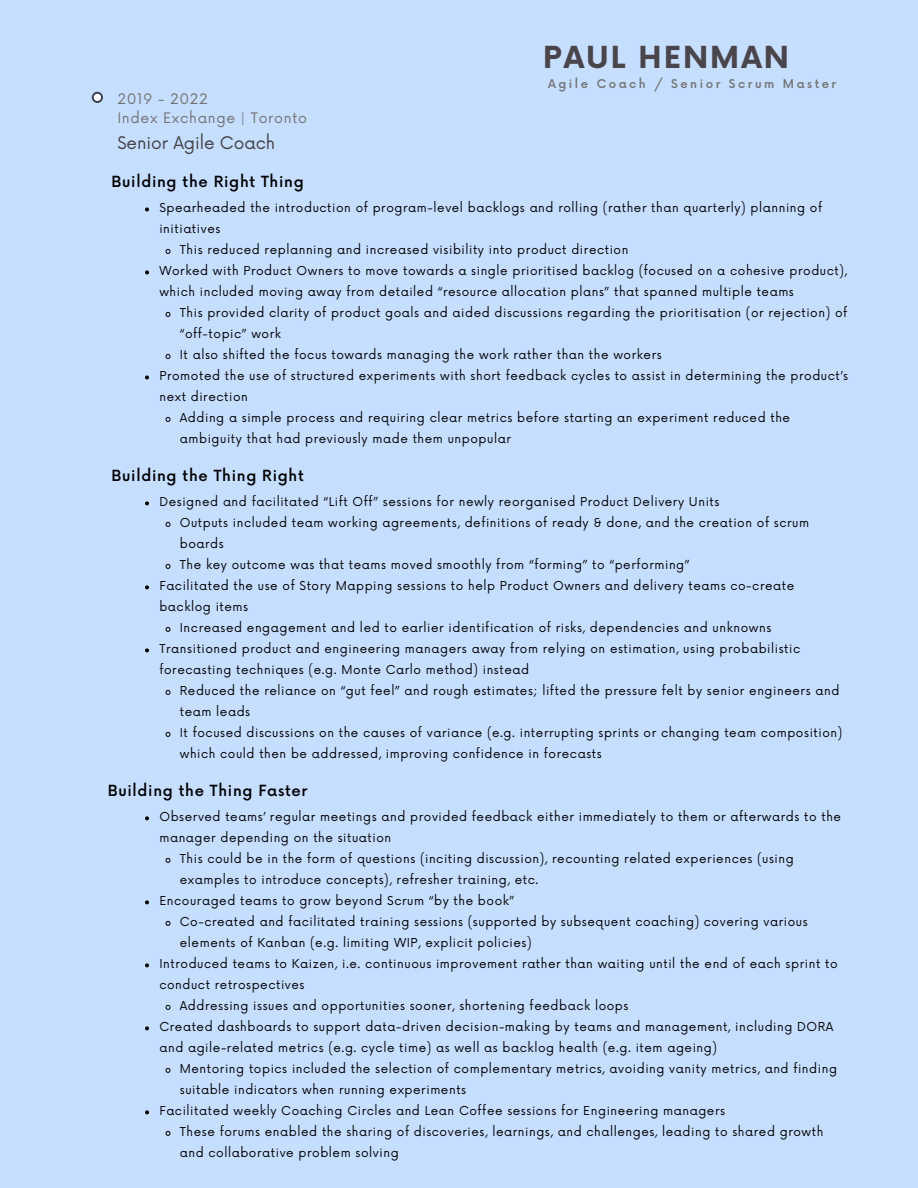
<style>
.page{position:relative;width:918px;height:1188px;background:#c6deff}
.page>*{position:absolute;margin:0;border:0;box-sizing:border-box;transform-origin:0 0}
.t1{font:700 29.55px "Now";letter-spacing:.07em;color:#4a454b}
.t2{font:16.95px "Now";letter-spacing:-.005em;color:#414042}
.t3{font:500 15px "Now";letter-spacing:.045em;color:#000}
.t4{font:14.1px "Now";letter-spacing:.045em;color:#737373}
.t5{font:12px/21px "Now";letter-spacing:.05em;color:#000}
.t6{font:500 11.85px "Now";letter-spacing:.215em;color:#737373}
</style>
<div class="page">
<svg style="left:92px;top:92px;width:11px;height:11px"></svg>
<div style="left:94px;top:94px;width:7px;height:7px;background:#fff;border-radius:50%"></div>
<svg style="left:145px;top:207px;width:4px;height:4px"></svg>
<svg style="left:165px;top:249px;width:6px;height:5px"></svg>
<svg style="left:145px;top:270px;width:4px;height:4px"></svg>
<svg style="left:165px;top:312px;width:6px;height:5px"></svg>
<svg style="left:165px;top:354px;width:6px;height:5px"></svg>
<svg style="left:145px;top:375px;width:4px;height:4px"></svg>
<svg style="left:165px;top:417px;width:6px;height:5px"></svg>
<svg style="left:145px;top:501px;width:4px;height:4px"></svg>
<svg style="left:165px;top:522px;width:6px;height:5px"></svg>
<svg style="left:165px;top:564px;width:6px;height:5px"></svg>
<svg style="left:145px;top:585px;width:4px;height:4px"></svg>
<svg style="left:165px;top:627px;width:6px;height:5px"></svg>
<svg style="left:145px;top:648px;width:4px;height:4px"></svg>
<svg style="left:165px;top:690px;width:6px;height:5px"></svg>
<svg style="left:165px;top:732px;width:6px;height:5px"></svg>
<svg style="left:145px;top:816px;width:4px;height:4px"></svg>
<svg style="left:165px;top:857px;width:6px;height:6px"></svg>
<svg style="left:145px;top:900px;width:4px;height:4px"></svg>
<svg style="left:165px;top:920px;width:6px;height:6px"></svg>
<svg style="left:145px;top:963px;width:4px;height:4px"></svg>
<svg style="left:165px;top:1004px;width:6px;height:6px"></svg>
<svg style="left:145px;top:1026px;width:4px;height:4px"></svg>
<svg style="left:165px;top:1067px;width:6px;height:6px"></svg>
<svg style="left:145px;top:1110px;width:4px;height:4px"></svg>
<svg style="left:165px;top:1130px;width:6px;height:6px"></svg>
<p class="t4" style="left:117px;top:91px;width:92px">2019 - 2022</p>
<p class="t4" style="left:117px;top:110px;width:191px">Index Exchange | Toronto</p>
<p class="t2" style="left:117px;top:133px;width:159px">Senior Agile Coach</p>
<p class="t3" style="left:112px;top:173px;width:194px">Building the Right Thing</p>
<p class="t1" style="left:543px;top:42px;width:247px">PAUL HENMAN</p>
<p class="t6" style="left:548px;top:77px;width:290px">Agile Coach / Senior Scrum Master</p>
<p class="t5" style="left:159px;top:198px;width:664px">Spearheaded the introduction of program-level backlogs and rolling (rather than quarterly) planning of initiatives</p>
<p class="t5" style="left:180px;top:240px;width:450px">This reduced replanning and increased visibility into product direction</p>
<p class="t5" style="left:159px;top:261px;width:689px">Worked with Product Owners to move towards a single prioritised backlog (focused on a cohesive product), which included moving away from detailed “resource allocation plans” that spanned multiple teams</p>
<p class="t5" style="left:180px;top:303px;width:669px">This provided clarity of product goals and aided discussions regarding the prioritisation (or rejection) of “off-topic” work</p>
<p class="t5" style="left:180px;top:345px;width:483px">It also shifted the focus towards managing the work rather than the workers</p>
<p class="t5" style="left:159px;top:366px;width:690px">Promoted the use of structured experiments with short feedback cycles to assist in determining the product’s next direction</p>
<p class="t5" style="left:180px;top:408px;width:612px">Adding a simple process and requiring clear metrics before starting an experiment reduced the ambiguity that had previously made them unpopular</p>
<p class="t3" style="left:112px;top:467px;width:194px">Building the Thing Right</p>
<p class="t5" style="left:159px;top:492px;width:562px">Designed and facilitated “Lift Off” sessions for newly reorganised Product Delivery Units</p>
<p class="t5" style="left:180px;top:513px;width:631px">Outputs included team working agreements, definitions of ready &amp; done, and the creation of scrum boards</p>
<p class="t5" style="left:180px;top:555px;width:511px">The key outcome was that teams moved smoothly from “forming” to “performing”</p>
<p class="t5" style="left:159px;top:576px;width:636px">Facilitated the use of Story Mapping sessions to help Product Owners and delivery teams co-create backlog items</p>
<p class="t5" style="left:180px;top:618px;width:593px">Increased engagement and led to earlier identification of risks, dependencies and unknowns</p>
<p class="t5" style="left:159px;top:639px;width:642px">Transitioned product and engineering managers away from relying on estimation, using probabilistic forecasting techniques (e.g. Monte Carlo method) instead</p>
<p class="t5" style="left:180px;top:681px;width:661px">Reduced the reliance on “gut feel” and rough estimates; lifted the pressure felt by senior engineers and team leads</p>
<p class="t5" style="left:180px;top:723px;width:664px">It focused discussions on the causes of variance (e.g. interrupting sprints or changing team composition) which could then be addressed, improving confidence in forecasts</p>
<p class="t3" style="left:108px;top:782px;width:201px">Building the Thing Faster</p>
<p class="t5" style="left:159px;top:807px;width:683px">Observed teams’ regular meetings and provided feedback either immediately to them or afterwards to the manager depending on the situation</p>
<p class="t5" style="left:180px;top:849px;width:616px">This could be in the form of questions (inciting discussion), recounting related experiences (using examples to introduce concepts), refresher training, etc.</p>
<p class="t5" style="left:159px;top:891px;width:356px">Encouraged teams to grow beyond Scrum “by the book”</p>
<p class="t5" style="left:180px;top:912px;width:629px">Co-created and facilitated training sessions (supported by subsequent coaching) covering various elements of Kanban (e.g. limiting WIP, explicit policies)</p>
<p class="t5" style="left:159px;top:954px;width:680px">Introduced teams to Kaizen, i.e. continuous improvement rather than waiting until the end of each sprint to conduct retrospectives</p>
<p class="t5" style="left:180px;top:996px;width:450px">Addressing issues and opportunities sooner, shortening feedback loops</p>
<p class="t5" style="left:159px;top:1017px;width:676px">Created dashboards to support data-driven decision-making by teams and management, including DORA and agile-related metrics (e.g. cycle time) as well as backlog health (e.g. item ageing)</p>
<p class="t5" style="left:180px;top:1059px;width:659px">Mentoring topics included the selection of complementary metrics, avoiding vanity metrics, and finding suitable indicators when running experiments</p>
<p class="t5" style="left:159px;top:1101px;width:567px">Facilitated weekly Coaching Circles and Lean Coffee sessions for Engineering managers</p>
<p class="t5" style="left:180px;top:1122px;width:645px">These forums enabled the sharing of discoveries, learnings, and challenges, leading to shared growth and collaborative problem solving</p>
</div>
